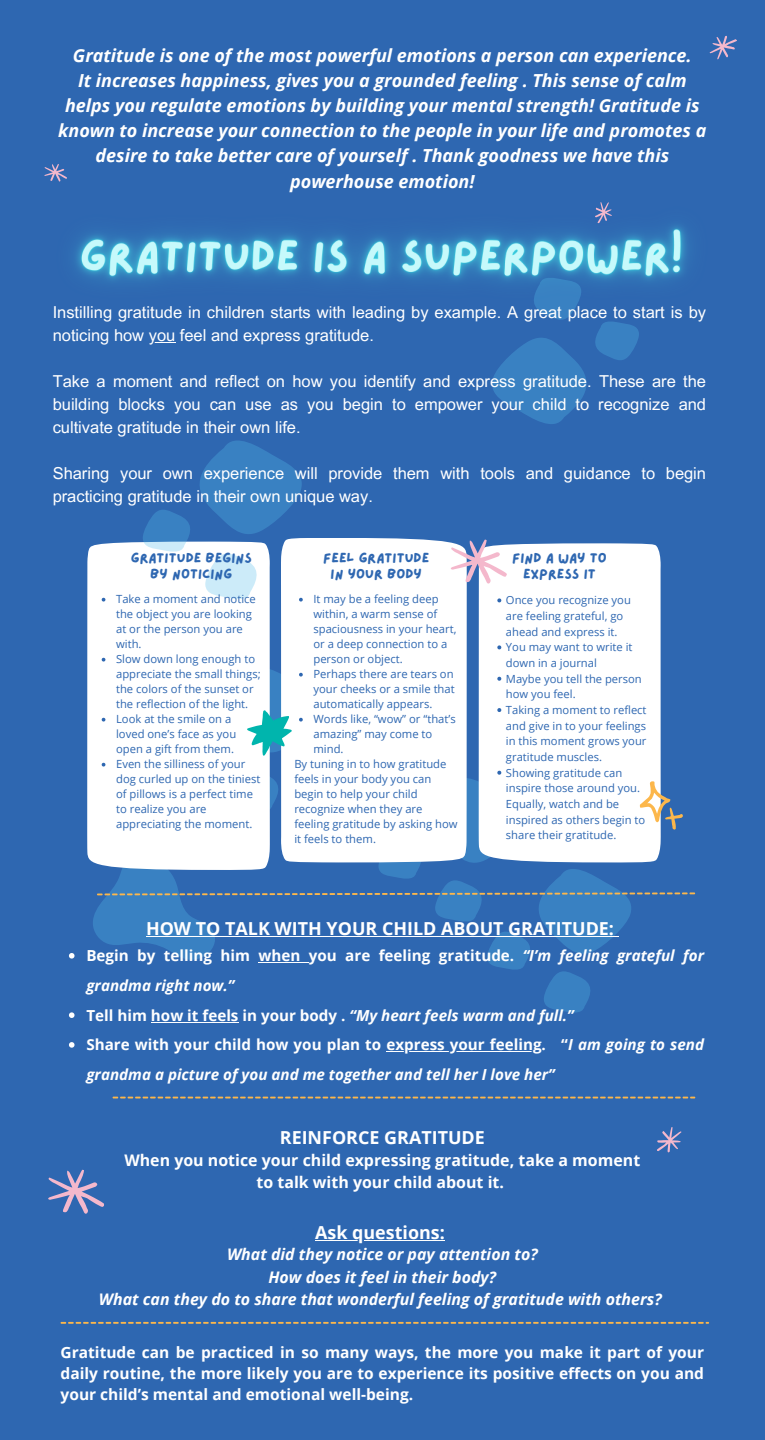
<style>
.page{position:relative;width:765px;height:1440px;background:#2e67b1}
.page>*{position:absolute;margin:0;border:0;box-sizing:border-box;transform-origin:0 0}
.t1{font:italic 700 18px/25.1px "Open Sans";color:#fff;text-align:center}
.t2{font:700 17.88px "Open Sans";color:#fff}
.t3{font:16.5px/23px "Arial MT Pro";color:#fff}
.t4{font:italic 700 16px/22.2px "Open Sans";color:#fff;text-align:center}
.t5{font:700 16px/22.2px "Open Sans";color:#fff;text-align:center}
.t6{font:700 15.5px/21.4px "Open Sans";color:#fff;text-align:justify}
.t7{font:italic 700 15.25px/29.8px "Open Sans";color:#fff}
.t8{font:13.88px/15.9px "Lazydog";color:#2e67b1;text-align:center}
.t9{font:11.25px/15px "Open Sans";color:#2e67b1}
.s1{font-style:normal}
</style>
<div class="page">
<div style="left:87px;top:542px;width:183px;height:320px;background:#fff"></div>
<div style="left:479px;top:543px;width:182px;height:125px;background:#fff"></div>
<div style="left:281px;top:538px;width:186px;height:130px;background:#fff"></div>
<svg style="left:451px;top:539px;width:56px;height:45px"></svg>
<svg style="left:492px;top:332px;width:147px;height:92px"></svg>
<svg style="left:154px;top:342px;width:21px;height:1px"></svg>
<img style="left:74px;top:225px;width:615px;height:107px">
<svg style="left:102px;top:598px;width:3px;height:4px"></svg>
<svg style="left:102px;top:658px;width:3px;height:4px"></svg>
<svg style="left:143px;top:440px;width:160px;height:162px"></svg>
<svg style="left:497px;top:598px;width:4px;height:4px"></svg>
<svg style="left:497px;top:645px;width:4px;height:4px"></svg>
<svg style="left:93px;top:668px;width:602px;height:345px"></svg>
<svg style="left:69px;top:953px;width:6px;height:6px"></svg>
<hr style="left:258px;top:962px;width:51px;height:1px;background:#fff">
<svg style="left:69px;top:1012px;width:6px;height:6px"></svg>
<hr style="left:151px;top:1022px;width:88px;height:1px;background:#fff">
<svg style="left:69px;top:1042px;width:6px;height:6px"></svg>
<hr style="left:386px;top:1051px;width:156px;height:1px;background:#fff">
<hr style="left:315px;top:1240px;width:130px;height:1px;background:#fff">
<svg style="left:113px;top:1097px;width:582px;height:1px"></svg>
<svg style="left:44px;top:164px;width:23px;height:18px"></svg>
<svg style="left:595px;top:202px;width:17px;height:22px"></svg>
<svg style="left:48px;top:1169px;width:56px;height:45px"></svg>
<svg style="left:657px;top:1127px;width:25px;height:25px"></svg>
<svg style="left:61px;top:1322px;width:648px;height:2px"></svg>
<svg style="left:709px;top:36px;width:28px;height:23px"></svg>
<p class="t1" style="left:58px;top:43px;width:650px">Gratitude is one of the most powerful emotions a person can experience.<br>It increases happiness, gives you a grounded feeling . This sense of calm helps you regulate emotions by building your mental strength! Gratitude is known to increase your connection to the people in your life and promotes a desire to take better care of yourself . Thank goodness we have this powerhouse emotion!</p>
<h3 class="t3" style="left:53px;top:301px;width:655px">Instilling gratitude in children starts with leading by example. A great place to start is by noticing how you feel and express gratitude.</h3>
<h3 class="t3" style="left:53px;top:370px;width:655px;text-align:justify">Take a moment and reflect on how you identify and express gratitude. These are the building blocks you can use as you begin to empower your child to recognize and cultivate gratitude in their own life.</h3>
<h3 class="t3" style="left:53px;top:462px;width:655px">Sharing your own experience will provide them with tools and guidance to begin practicing gratitude in their own unique way.</h3>
<p class="t8" style="left:131px;top:549px;width:123px">GRATITUDE BEGINS<br>BY NOTICING</p>
<p class="t8" style="left:323px;top:550px;width:108px">FEEL GRATITUDE<br>IN YOUR BODY</p>
<p class="t9" style="left:116px;top:592px;width:146px">Take a moment and notice the object you are looking at or the person you are with.<br>Slow down long enough to appreciate the small things; the colors of the sunset or the reflection of the light.<br>Look at the smile on a loved one’s face as you open a gift from them.<br>Even the silliness of your dog curled up on the tiniest of pillows is a perfect time to realize you are appreciating the moment.</p>
<p class="t9" style="left:313px;top:592px;width:127px">It may be a feeling deep</p>
<p class="t9" style="left:313px;top:607px;width:125px">within, a warm sense of</p>
<p class="t9" style="left:313px;top:622px;width:145px">spaciousness in your heart,</p>
<p class="t9" style="left:313px;top:637px;width:135px">or a deep connection to a</p>
<p class="t9" style="left:313px;top:652px;width:91px">person or object.</p>
<p class="t9" style="left:313px;top:667px;width:142px">Perhaps there are tears on</p>
<p class="t9" style="left:313px;top:682px;width:143px">your cheeks or a smile that</p>
<p class="t9" style="left:313px;top:697px;width:120px">automatically appears.</p>
<p class="t9" style="left:313px;top:712px;width:144px">Words like, “wow” or “that’s</p>
<p class="t9" style="left:313px;top:727px;width:120px">amazing” may come to</p>
<p class="t9" style="left:313px;top:742px;width:32px">mind.</p>
<p class="t9" style="left:294px;top:757px;width:154px">By tuning in to how gratitude</p>
<p class="t9" style="left:294px;top:772px;width:139px">feels in your body you can</p>
<p class="t9" style="left:294px;top:787px;width:125px">begin to help your child</p>
<p class="t9" style="left:294px;top:802px;width:130px">recognize when they are</p>
<p class="t9" style="left:294px;top:817px;width:165px">feeling gratitude by asking how</p>
<p class="t9" style="left:294px;top:832px;width:83px">it feels to them.</p>
<p class="t8" style="left:512px;top:550px;width:96px">FIND A WAY TO<br>EXPRESS IT</p>
<p class="t9" style="left:506px;top:592px;width:142px;line-height:15.6px">Once you recognize you are feeling grateful, go ahead and express it.<br>You may want to write it down in a journal<br>Maybe you tell the person how you feel.<br>Taking a moment to reflect and give in to your feelings in this moment grows your gratitude muscles.<br>Showing gratitude can inspire those around you.<br>Equally, watch and be inspired as others begin to share their gratitude.</p>
<h2 class="t2" style="left:146px;top:916px;width:470px">HOW TO TALK WITH YOUR CHILD ABOUT GRATITUDE:</h2>
<p class="t7" style="left:86px;top:941px;width:619px"><span class="s1">Begin by telling him when you are feeling gratitude.</span> “I’m feeling grateful for grandma right now.”<br><span class="s1">Tell him how it feels in your body .</span> “My heart feels warm and full.”<br><span class="s1">Share with your child how you plan to express your feeling. “</span>I am going to send grandma a picture of you and me together and tell her I love her”</p>
<h2 class="t2" style="left:280px;top:1125px;width:207px">REINFORCE GRATITUDE</h2>
<h3 class="t5" style="left:124px;top:1148px;width:517px">When you notice your child expressing gratitude, take a moment to talk with your child about it.</h3>
<h2 class="t2" style="left:315px;top:1220px;width:131px">Ask questions:</h2>
<h3 class="t4" style="left:99px;top:1243px;width:564px">What did they notice or pay attention to?<br>How does it feel in their body?<br>What can they do to share that wonderful feeling of gratitude with others?</h3>
<h3 class="t6" style="left:61px;top:1341px;width:645px">Gratitude can be practiced in so many ways, the more you make it part of your daily routine, the more likely you are to experience its positive effects on you and your child’s mental and emotional well-being.</h3>
</div>
